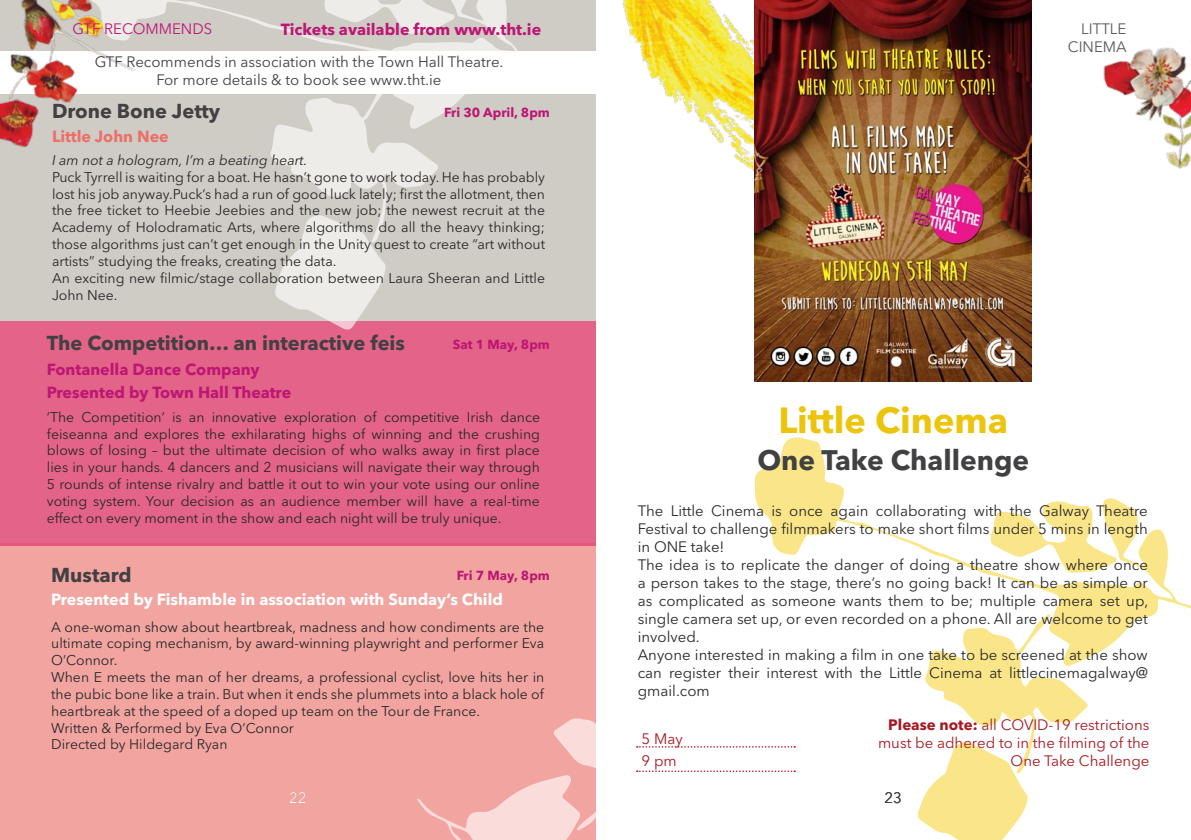
<style>
.page{position:relative;width:1191px;height:840px;background:#fff}
.page>*{position:absolute;margin:0;border:0;box-sizing:border-box;transform-origin:0 0}
.t1{font:700 36px "Avenir Next LT Pro";color:#ecc40b}
.t2{font:700 28px "Avenir Next LT Pro";color:#414042}
.t3{font:700 20px "Avenir Next LT Pro";color:#414042}
.t4{font:700 16px "Avenir Next LT Pro";color:#bc1773}
.t5{font:700 16px "Avenir Next LT Pro";color:#fff}
.t6{font:700 16px "Avenir Next LT Pro";color:#eb7069}
.t7{font:15px/18px "Avenir Next LT Pro";color:#292829}
.t8{font:15px/18px "Avenir Next LT Pro";color:#a71821;text-align:right}
.t9{font:15px/18px "Avenir Next LT Pro";color:#414042;text-align:center}
.t10{font:15px "Avenir Next LT Pro";color:#bc1773}
.t11{font:15px/18px "Avenir Next LT Pro";color:#58595b;text-align:right}
.t12{font:15px "Avenir Next LT Pro";color:#fff}
.t13{font:14px/16.8px "Avenir Next LT Pro";color:#292829}
.t14{font:italic 14px "Avenir Next LT Pro";color:#292829}
.t15{font:700 13px "Avenir Next LT Pro";color:#bc1773}
.s1{font-weight:700}
</style>
<div class="page">
<div style="left:0;top:0;width:595px;height:545px;background:#cfccc5"></div>
<div style="left:0;top:52px;width:595px;height:42px;background:#fff"></div>
<img style="left:0;top:0;width:79px;height:148px">
<img style="left:622px;top:0;width:133px;height:277px">
<svg style="left:754px;top:437px;width:437px;height:221px"></svg>
<svg style="left:917px;top:613px;width:171px;height:226px"></svg>
<svg style="left:990px;top:500px;width:126px;height:72px"></svg>
<div style="left:0;top:543px;width:596px;height:296px;background:#f2a5a0"></div>
<div style="left:0;top:321px;width:596px;height:224px;background:#e46388"></div>
<svg style="left:79px;top:0;width:476px;height:116px"></svg>
<svg style="left:270px;top:77px;width:169px;height:253px"></svg>
<svg style="left:324px;top:0;width:131px;height:34px"></svg>
<img style="left:755px;top:0;width:276px;height:381px">
<svg style="left:417px;top:595px;width:442px;height:244px"></svg>
<img style="left:1103px;top:47px;width:88px;height:122px">
<p class="t10" style="left:72px;top:20px;width:141px">GTF RECOMMENDS</p>
<p class="t4" style="left:281px;top:20px;width:262px">Tickets available from www.tht.ie</p>
<p class="t9" style="left:95px;top:53px;width:410px">GTF Recommends in association with the Town Hall Theatre.<br>For more details &amp; to book see www.tht.ie</p>
<h3 class="t3" style="left:52px;top:99px;width:170px">Drone Bone Jetty</h3>
<p class="t6" style="left:52px;top:126px;width:118px">Little John Nee</p>
<p class="t15" style="left:444px;top:104px;width:107px">Fri 30 April, 8pm</p>
<p class="t14" style="left:52px;top:152px;width:257px">I am not a hologram, I’m a beating heart.</p>
<p class="t13" style="left:52px;top:168px;width:494px">Puck Tyrrell is waiting for a boat. He hasn’t gone to work today. He has probably lost his job anyway.Puck’s had a run of good luck lately; first the allotment, then the free ticket to Heebie Jeebies and the new job; the newest recruit at the Academy of Holodramatic Arts, where algorithms do all the heavy thinking; those algorithms just can’t get enough in the Unity quest to create “art without artists” studying the freaks, creating the data.<br>An exciting new filmic/stage collaboration between Laura Sheeran and Little John Nee.</p>
<h3 class="t3" style="left:47px;top:330px;width:359px">The Competition… an interactive feis</h3>
<p class="t4" style="left:47px;top:382px;width:246px">Presented by Town Hall Theatre</p>
<p class="t4" style="left:47px;top:359px;width:214px">Fontanella Dance Company</p>
<p class="t15" style="left:453px;top:336px;width:99px">Sat 1 May, 8pm</p>
<p class="t13" style="left:47px;top:408px;width:494px;text-align:justify">‘The Competition’ is an innovative exploration of competitive Irish dance feiseanna and explores the exhilarating highs of winning and the crushing blows of losing – but the ultimate decision of who walks away in first place lies in your hands. 4 dancers and 2 musicians will navigate their way through 5 rounds of intense rivalry and battle it out to win your vote using our online voting system. Your decision as an audience member will have a real-time effect on every moment in the show and each night will be truly unique.</p>
<h3 class="t3" style="left:51px;top:562px;width:82px">Mustard</h3>
<p class="t15" style="left:457px;top:567px;width:95px">Fri 7 May, 8pm</p>
<p class="t5" style="left:51px;top:589px;width:453px">Presented by Fishamble in association with Sunday’s Child</p>
<p class="t13" style="left:51px;top:618px;width:494px">A one-woman show about heartbreak, madness and how condiments are the ultimate coping mechanism, by award-winning playwright and performer Eva O’Connor.<br>When E meets the man of her dreams, a professional cyclist, love hits her in the pubic bone like a train. But when it ends she plummets into a black hole of heartbreak at the speed of a doped up team on the Tour de France.<br>Written &amp; Performed by Eva O’Connor<br>Directed by Hildegard Ryan</p>
<p class="t11" style="left:1068px;top:20px;width:60px">LITTLE<br>CINEMA</p>
<h1 class="t1" style="left:778px;top:398px;width:231px">Little Cinema</h1>
<h2 class="t2" style="left:757px;top:442px;width:273px">One Take Challenge</h2>
<p class="t7" style="left:638px;top:501px;width:512px">The Little Cinema is once again collaborating with the Galway Theatre Festival to challenge filmmakers to make short films under 5 mins in length in ONE take!<br>The idea is to replicate the danger of doing a theatre show where once a person takes to the stage, there’s no going back! It can be as simple or as complicated as someone wants them to be; multiple camera set up, single camera set up, or even recorded on a phone. All are welcome to get involved.<br>Anyone interested in making a film in one take to be screened at the show can register their interest with the Little Cinema at littlecinemagalway@ gmail.com</p>
<p class="t8" style="left:641px;top:727px;width:43px;line-height:22px;text-align:left">5 May<br>9 pm</p>
<p class="t8" style="left:878px;top:715px;width:273px"><span class="s1">Please note:</span> all COVID-19 restrictions must be adhered to in the filming of the<br>One Take Challenge</p>
<p class="t12" style="left:289px;top:788px;width:19px">22</p>
<p class="t9" style="left:884px;top:788px;width:19px">23</p>
</div>
